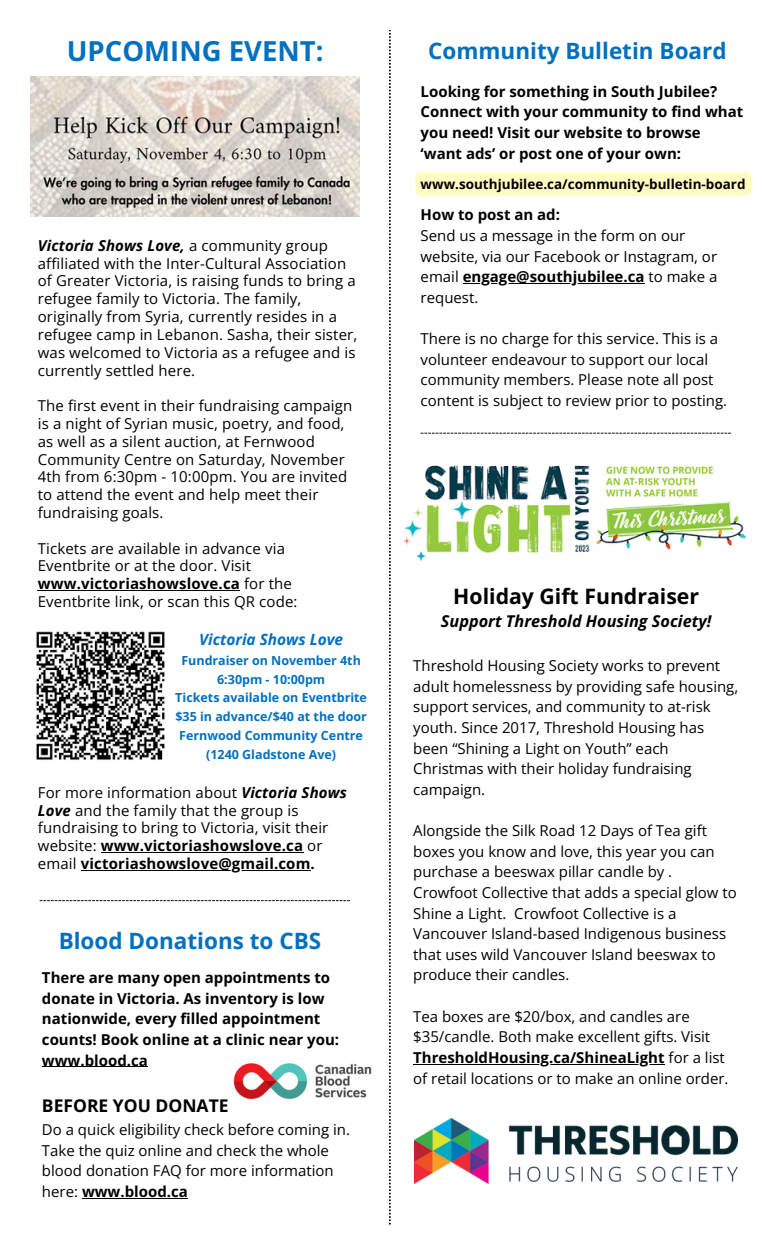
<style>
.page{position:relative;width:765px;height:1260px;background:#fff}
.page>*{position:absolute;margin:0;border:0;box-sizing:border-box;transform-origin:0 0}
.t1{font:700 27.5px "Open Sans";color:#0070c0}
.t2{font:700 22.5px "Open Sans";color:#0070c0}
.t3{font:700 21.25px "Open Sans";color:#000}
.t4{font:700 17.5px "Open Sans";color:#000}
.t5{font:italic 700 16.25px "Open Sans";color:#000}
.t6{font:italic 700 15.38px "Open Sans";color:#0070c0}
.t7{font:15px/20.6px "Open Sans";color:#000}
.t8{font:700 15px/20.6px "Open Sans";color:#000}
.t9{font:700 13.5px "Open Sans";color:#000}
.t10{font:700 12.5px/18.8px "Open Sans";color:#0070c0;text-align:center}
.s1{font-weight:700;font-style:italic}
.s2{font-weight:700}
</style>
<div class="page">
<svg style="left:389px;top:33px;width:2px;height:266px"></svg>
<svg style="left:421px;top:433px;width:310px;height:1px"></svg>
<img style="left:36px;top:631px;width:129px;height:129px">
<img style="left:31px;top:77px;width:329px;height:139px">
<img style="left:403px;top:465px;width:343px;height:96px">
<img style="left:415px;top:1119px;width:323px;height:65px">
<svg style="left:40px;top:900px;width:310px;height:1px"></svg>
<img style="left:233px;top:1063px;width:139px;height:37px">
<hr style="left:38px;top:590px;width:202px;height:1px;background:#000">
<hr style="left:413px;top:1064px;width:252px;height:1px;background:#000">
<hr style="left:101px;top:852px;width:202px;height:1px;background:#000">
<hr style="left:81px;top:870px;width:230px;height:1px;background:#000">
<hr style="left:463px;top:283px;width:182px;height:1px;background:#000">
<div style="left:415px;top:172px;width:336px;height:24px;background:#fffbc1"></div>
<hr style="left:42px;top:1067px;width:106px;height:1px;background:#000">
<hr style="left:82px;top:1198px;width:106px;height:1px;background:#000">
<p class="t1" style="left:67px;top:32px;width:258px">UPCOMING EVENT:</p>
<p class="t7" style="left:38px;top:236px;width:321px;line-height:17.8px"><span class="s1">Victoria Shows Love,</span> a community group affiliated with the Inter-Cultural Association of Greater Victoria, is raising funds to bring a refugee family to Victoria. The family, originally from Syria, currently resides in a refugee camp in Lebanon. Sasha, their sister, was welcomed to Victoria as a refugee and is currently settled here.</p>
<p class="t7" style="left:38px;top:396px;width:316px;line-height:17.8px">The first event in their fundraising campaign is a night of Syrian music, poetry, and food, as well as a silent auction, at Fernwood Community Centre on Saturday, November 4th from 6:30pm - 10:00pm. You are invited to attend the event and help meet their fundraising goals.</p>
<p class="t7" style="left:38px;top:539px;width:261px;line-height:17.8px">Tickets are available in advance via Eventbrite or at the door. Visit <span class="s2">www.victoriashowslove.ca</span> for the Eventbrite link, or scan this QR code:</p>
<p class="t6" style="left:199px;top:629px;width:146px">Victoria Shows Love</p>
<p class="t10" style="left:181px;top:651px;width:181px">Fundraiser on November 4th</p>
<p class="t10" style="left:217px;top:669px;width:110px">6:30pm - 10:00pm</p>
<p class="t10" style="left:175px;top:688px;width:193px">Tickets available on Eventbrite</p>
<p class="t10" style="left:175px;top:707px;width:193px">$35 in advance/$40 at the door<br>Fernwood Community Centre</p>
<p class="t10" style="left:206px;top:744px;width:131px">(1240 Gladstone Ave)</p>
<p class="t7" style="left:38px;top:783px;width:310px;line-height:17.8px">For more information about <span class="s1">Victoria Shows Love</span> and the family that the group is fundraising to bring to Victoria, visit their website: <span class="s2">www.victoriashowslove.ca</span> or email <span class="s2">victoriashowslove@gmail.com.</span></p>
<p class="t2" style="left:59px;top:925px;width:264px">Blood Donations to CBS</p>
<p class="t8" style="left:42px;top:967px;width:299px">There are many open appointments to donate in Victoria. As inventory is low nationwide, every filled appointment counts! Book online at a clinic near you: www.blood.ca</p>
<p class="t4" style="left:42px;top:1094px;width:188px">BEFORE YOU DONATE</p>
<p class="t7" style="left:42px;top:1119px;width:309px">Do a quick eligibility check before coming in.<br>Take the quiz online and check the whole blood donation FAQ for more information here: <span class="s2">www.blood.ca</span></p>
<p class="t2" style="left:428px;top:35px;width:300px">Community Bulletin Board</p>
<p class="t8" style="left:421px;top:81px;width:324px">Looking for something in South Jubilee?<br>Connect with your community to find what you need! Visit our website to browse ‘want ads’ or post one of your own:</p>
<p class="t9" style="left:421px;top:174px;width:326px">www.southjubilee.ca/community-bulletin-board</p>
<p class="t8" style="left:421px;top:204px;width:141px">How to post an ad:</p>
<p class="t7" style="left:421px;top:225px;width:298px">Send us a message in the form on our website, via our Facebook or Instagram, or email <span class="s2">engage@southjubilee.ca</span> to make a request.</p>
<p class="t7" style="left:421px;top:328px;width:308px">There is no charge for this service. This is a volunteer endeavour to support our local community members. Please note all post content is subject to review prior to posting.</p>
<p class="t3" style="left:453px;top:581px;width:247px">Holiday Gift Fundraiser</p>
<p class="t5" style="left:441px;top:610px;width:272px">Support Threshold Housing Society!</p>
<p class="t7" style="left:413px;top:655px;width:327px">Threshold Housing Society works to prevent adult homelessness by providing safe housing, support services, and community to at-risk youth. Since 2017, Threshold Housing has been “Shining a Light on Youth” each Christmas with their holiday fundraising campaign.</p>
<p class="t7" style="left:413px;top:820px;width:325px">Alongside the Silk Road 12 Days of Tea gift boxes you know and love, this year you can purchase a beeswax pillar candle by .<br>Crowfoot Collective that adds a special glow to Shine a Light. Crowfoot Collective is a Vancouver Island-based Indigenous business that uses wild Vancouver Island beeswax to produce their candles.</p>
<p class="t7" style="left:413px;top:1006px;width:317px">Tea boxes are $20/box, and candles are $35/candle. Both make excellent gifts. Visit <span class="s2">ThresholdHousing.ca/ShineaLight</span> for a list of retail locations or to make an online order.</p>
</div>
